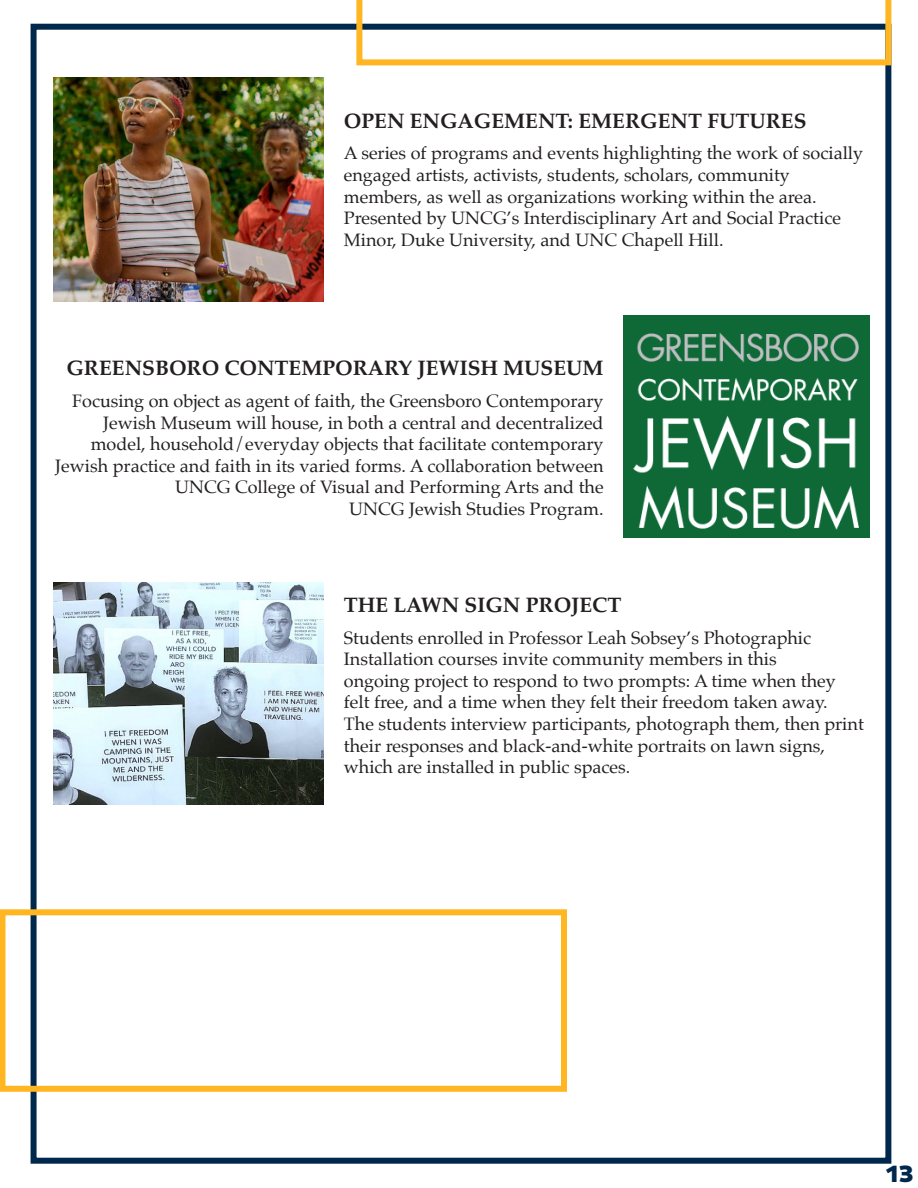
<style>
.page{position:relative;width:918px;height:1188px;background:#fff}
.page>*{position:absolute;margin:0;border:0;box-sizing:border-box;transform-origin:0 0}
.t1{font:800 24px "Pluto Sans";color:#00284c}
.t2{font:700 21px "Palatino";color:#231f20}
.t3{font:18px/21.6px "Palatino";color:#231f20}
</style>
<div class="page">
<img style="left:54px;top:77px;width:270px;height:225px">
<img style="left:624px;top:316px;width:246px;height:221px">
<img style="left:54px;top:582px;width:270px;height:223px">
<div style="left:31px;top:24px;width:860px;height:1140px;border:6px solid #00284c"></div>
<div style="left:0;top:909px;width:567px;height:183px;border:6px solid #ffb620"></div>
<svg style="left:356px;top:0;width:535px;height:65px"></svg>
<p class="t2" style="left:344px;top:103px;width:464px">OPEN ENGAGEMENT: EMERGENT FUTURES</p>
<p class="t3" style="left:344px;top:142px;width:521px">A series of programs and events highlighting the work of socially</p>
<p class="t3" style="left:344px;top:164px;width:448px">engaged artists, activists, students, scholars, community</p>
<p class="t3" style="left:344px;top:186px;width:499px">members, as well as organizations working within the area.<br>Presented by UNCG’s Interdisciplinary Art and Social Practice<br>Minor, Duke University, and UNC Chapell Hill.</p>
<p class="t2" style="left:66px;top:350px;width:539px">GREENSBORO CONTEMPORARY JEWISH MUSEUM</p>
<p class="t3" style="left:72px;top:390px;width:533px">Focusing on object as agent of faith, the Greensboro Contemporary</p>
<p class="t3" style="left:103px;top:412px;width:502px">Jewish Museum will house, in both a central and decentralized</p>
<p class="t3" style="left:91px;top:433px;width:514px">model, household/everyday objects that facilitate contemporary</p>
<p class="t3" style="left:55px;top:455px;width:550px">Jewish practice and faith in its varied forms. A collaboration between</p>
<p class="t3" style="left:175px;top:476px;width:430px">UNCG College of Visual and Performing Arts and the</p>
<p class="t3" style="left:349px;top:498px;width:256px">UNCG Jewish Studies Program.</p>
<p class="t2" style="left:344px;top:587px;width:279px">THE LAWN SIGN PROJECT</p>
<p class="t3" style="left:344px;top:627px;width:469px">Students enrolled in Professor Leah Sobsey’s Photographic</p>
<p class="t3" style="left:344px;top:648px;width:434px">Installation courses invite community members in this</p>
<p class="t3" style="left:344px;top:670px;width:493px">ongoing project to respond to two prompts: A time when they felt free, and a time when they felt their freedom taken away.</p>
<p class="t3" style="left:344px;top:713px;width:522px">The students interview participants, photograph them, then print their responses and black-and-white portraits on lawn signs, which are installed in public spaces.</p>
<p class="t1" style="left:886px;top:1160px;width:29px">13</p>
</div>
